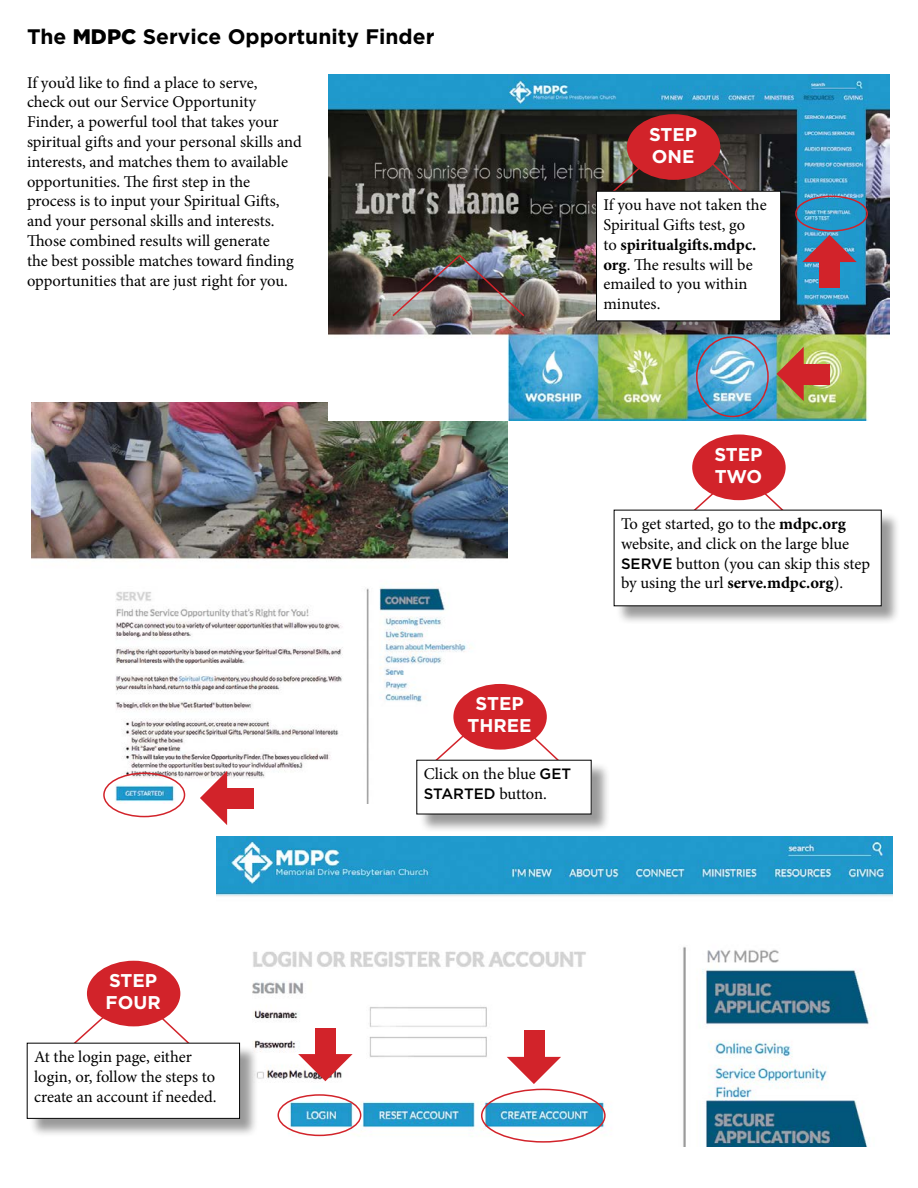
<style>
.page{position:relative;width:918px;height:1188px;background:#fff}
.page>*{position:absolute;margin:0;border:0;box-sizing:border-box;transform-origin:0 0}
.t1{font:700 21px "Gotham";color:#000}
.t2{font:700 18.45px/22.2px "Gotham";color:#fff}
.t3{font:16.5px/19.8px "Minion Pro";letter-spacing:-.005em;color:#000}
.t4{font:500 15px "Gotham";color:#000}
.s1{font-weight:900}
.s2{font-weight:700}
.s3{font-family:"Gotham";font-weight:500;font-size:15px}
.s4{font-family:"Minion Pro";font-weight:400;font-size:16.5px}
</style>
<div class="page">
<img style="left:216px;top:837px;width:676px;height:309px">
<img style="left:32px;top:402px;width:476px;height:401px">
<img style="left:328px;top:74px;width:562px;height:346px">
<svg style="left:802px;top:235px;width:55px;height:27px"></svg>
<div style="left:819px;top:255px;width:20px;height:33px;background:#d2232a"></div>
<svg style="left:777px;top:347px;width:27px;height:54px"></svg>
<div style="left:797px;top:364px;width:33px;height:20px;background:#d2232a"></div>
<svg style="left:200px;top:771px;width:27px;height:54px"></svg>
<div style="left:220px;top:788px;width:33px;height:20px;background:#d2232a"></div>
<svg style="left:298px;top:1054px;width:55px;height:27px"></svg>
<div style="left:315px;top:1028px;width:21px;height:33px;background:#d2232a"></div>
<svg style="left:507px;top:1057px;width:54px;height:27px"></svg>
<div style="left:524px;top:1031px;width:20px;height:33px;background:#d2232a"></div>
<div style="left:795px;top:196px;width:73px;height:36px;border:2px solid #d2232a;border-radius:50%"></div>
<div style="left:696px;top:336px;width:73px;height:81px;border:2px solid #d2232a;border-radius:50%"></div>
<div style="left:103px;top:773px;width:82px;height:44px;border:2px solid #d2232a;border-radius:50%"></div>
<div style="left:481px;top:1089px;width:125px;height:54px;border:2px solid #d2232a;border-radius:50%"></div>
<div style="left:277px;top:1094px;width:84px;height:42px;border:2px solid #d2232a;border-radius:50%"></div>
<svg style="left:610px;top:130px;width:135px;height:61px;background:#49443d"></svg>
<img style="left:391px;top:253px;width:135px;height:65px">
<div style="left:627px;top:114px;width:93px;height:66px;background:#d2232a;border-radius:50%"></div>
<div style="left:598px;top:193px;width:202px;height:147px;background:#000;opacity:.4"></div>
<div style="left:597px;top:191px;width:184px;height:130px;background:#fff"></div>
<div style="left:596px;top:191px;width:185px;height:130px;border:1px solid #000"></div>
<svg style="left:671px;top:472px;width:135px;height:38px"></svg>
<div style="left:692px;top:435px;width:94px;height:65px;background:#d2232a;border-radius:50%"></div>
<div style="left:616px;top:512px;width:285px;height:113px;background:#000;opacity:.4"></div>
<div style="left:614px;top:510px;width:267px;height:96px;background:#fff"></div>
<svg style="left:430px;top:702px;width:135px;height:58px"></svg>
<div style="left:453px;top:684px;width:94px;height:66px;background:#d2232a;border-radius:50%"></div>
<svg style="left:64px;top:988px;width:135px;height:55px"></svg>
<div style="left:87px;top:961px;width:93px;height:65px;background:#d2232a;border-radius:50%"></div>
<div style="left:418px;top:762px;width:192px;height:71px;background:#000;opacity:.4"></div>
<div style="left:417px;top:760px;width:174px;height:54px;background:#fff"></div>
<div style="left:29px;top:1045px;width:230px;height:93px;background:#000;opacity:.4"></div>
<div style="left:27px;top:1043px;width:213px;height:75px;background:#fff"></div>
<div style="left:27px;top:1043px;width:213px;height:76px;border:1px solid #000"></div>
<p class="t1" style="left:27px;top:22px;width:409px">The <span class="s1">MDPC</span> Service Opportunity Finder</p>
<p class="t3" style="left:27px;top:73px;width:276px">If you’d like to find a place to serve,<br>check out our Service Opportunity Finder, a powerful tool that takes your spiritual gifts and your personal skills and interests, and matches them to available opportunities. The first step in the process is to input your Spiritual Gifts, and your personal skills and interests.<br>Those combined results will generate<br>the best possible matches toward finding opportunities that are just right for you.</p>
<p class="t2" style="left:649px;top:123px;width:50px">STEP<br>ONE</p>
<p class="t3" style="left:603px;top:195px;width:165px">If you have not taken the<br>Spiritual Gifts test, go<br>to <span class="s2">spiritualgifts.mdpc. org</span>. The results will be emailed to you within minutes.</p>
<p class="t2" style="left:468px;top:693px;width:66px;text-align:center">STEP<br>THREE</p>
<p class="t3" style="left:424px;top:764px;width:149px">Click on the blue <span class="s3">GET</span></p>
<p class="t4" style="left:424px;top:784px;width:125px">STARTED <span class="s4">button.</span></p>
<p class="t2" style="left:714px;top:443px;width:50px">STEP<br>TWO</p>
<p class="t3" style="left:621px;top:514px;width:251px">To get started, go to the <span class="s2">mdpc.org </span>website, and click on the large blue <span class="s3">SERVE</span> button (you can skip this step by using the url <span class="s2">serve.mdpc.org</span>).</p>
<p class="t2" style="left:106px;top:969px;width:57px">STEP<br>FOUR</p>
<p class="t3" style="left:34px;top:1047px;width:184px">At the login page, either login, or, follow the steps to create an account if needed.</p>
</div>
